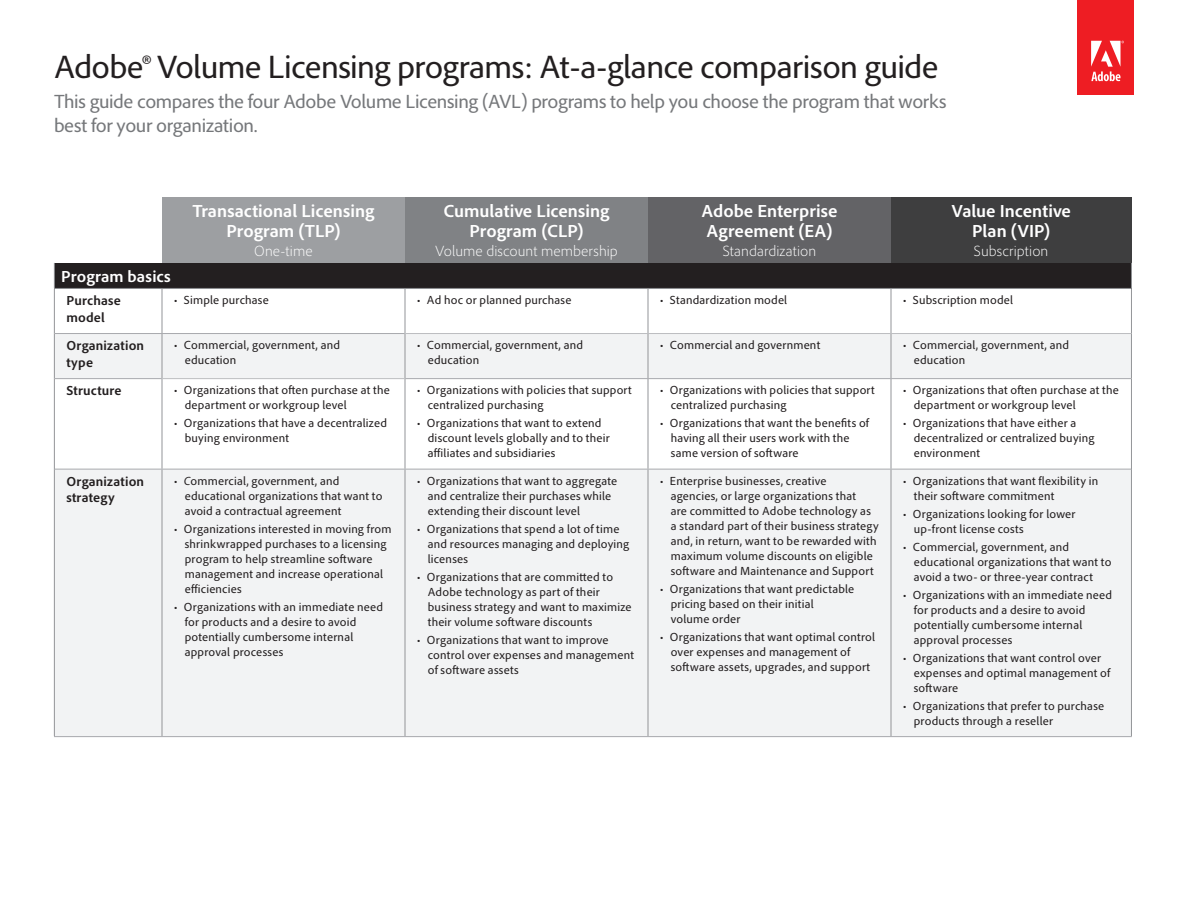
<style>
.page{position:relative;width:1188px;height:918px;background:#fff}
.page>*{position:absolute;margin:0;border:0;box-sizing:border-box;transform-origin:0 0}
.Top_of_page__Intro_d{font:33px "Adobe Clean";letter-spacing:-.02em;color:#231f20}
.Top_of_page__Intro_d-2{font:19.5px/23.4px "Adobe Clean";letter-spacing:-.02em;color:#76787b}
.Matrix__Product_name{font:700 18px/19.5px "Adobe Clean";color:#fff;text-align:center}
.Matrix__Text{font:700 16.5px "Adobe Clean";letter-spacing:.005em;color:#fff}
.Matrix__Product_name-2{font:300 15px "Adobe Clean";letter-spacing:.005em;color:#fff}
.Matrix__Text-2{font:700 13.5px/16.5px "Adobe Clean";letter-spacing:.015em;color:#231f20}
.t1{font:12px/15px "Adobe Clean";letter-spacing:.015em;color:#231f20}
.s1{font-style:italic}
</style>
<div class="page">
<div style="left:162px;top:197px;width:243px;height:66px;background:#9d9fa2"></div>
<div style="left:405px;top:197px;width:243px;height:66px;background:#808285"></div>
<div style="left:648px;top:197px;width:243px;height:66px;background:#636366"></div>
<div style="left:891px;top:197px;width:240px;height:66px;background:#3e3e3f"></div>
<div style="left:54px;top:263px;width:1077px;height:25px;background:#231f20"></div>
<svg style="left:55px;top:334px;width:1076px;height:402px;fill:#f2f3f4"></svg>
<hr style="left:54px;top:289px;width:1px;height:45px;background:#939598">
<hr style="left:162px;top:289px;width:1px;height:44px;background:#939598">
<hr style="left:405px;top:289px;width:1px;height:45px;background:#939598">
<hr style="left:648px;top:289px;width:1px;height:44px;background:#939598">
<hr style="left:891px;top:289px;width:1px;height:44px;background:#939598">
<hr style="left:1131px;top:289px;width:1px;height:45px;background:#939598">
<hr style="left:54px;top:334px;width:1px;height:45px;background:#939598">
<hr style="left:162px;top:334px;width:1px;height:45px;background:#939598">
<hr style="left:405px;top:334px;width:1px;height:45px;background:#939598">
<hr style="left:648px;top:334px;width:1px;height:44px;background:#939598">
<hr style="left:891px;top:334px;width:1px;height:44px;background:#939598">
<hr style="left:1131px;top:334px;width:1px;height:45px;background:#939598">
<hr style="left:54px;top:379px;width:1px;height:90px;background:#939598">
<hr style="left:162px;top:379px;width:1px;height:90px;background:#939598">
<hr style="left:405px;top:379px;width:1px;height:90px;background:#939598">
<hr style="left:648px;top:379px;width:1px;height:90px;background:#939598">
<hr style="left:891px;top:379px;width:1px;height:90px;background:#939598">
<hr style="left:1131px;top:379px;width:1px;height:90px;background:#939598">
<hr style="left:54px;top:469px;width:1px;height:267px;background:#939598">
<hr style="left:162px;top:469px;width:1px;height:267px;background:#939598">
<hr style="left:405px;top:469px;width:1px;height:267px;background:#939598">
<hr style="left:648px;top:469px;width:1px;height:267px;background:#939598">
<hr style="left:891px;top:469px;width:1px;height:267px;background:#939598">
<hr style="left:1131px;top:469px;width:1px;height:267px;background:#939598">
<hr style="left:55px;top:333px;width:107px;height:1px;background:#a8a9ad">
<hr style="left:162px;top:333px;width:243px;height:1px;background:#a8a9ad">
<hr style="left:55px;top:378px;width:107px;height:1px;background:#a8a9ad">
<hr style="left:405px;top:378px;width:243px;height:1px;background:#a8a9ad">
<hr style="left:648px;top:378px;width:243px;height:1px;background:#a8a9ad">
<hr style="left:891px;top:378px;width:240px;height:1px;background:#a8a9ad">
<hr style="left:55px;top:469px;width:107px;height:1px;background:#a8a9ad">
<hr style="left:162px;top:469px;width:243px;height:1px;background:#a8a9ad">
<hr style="left:405px;top:469px;width:243px;height:1px;background:#a8a9ad">
<hr style="left:648px;top:469px;width:243px;height:1px;background:#a8a9ad">
<hr style="left:891px;top:469px;width:240px;height:1px;background:#a8a9ad">
<hr style="left:54px;top:736px;width:108px;height:1px;background:#a8a9ad">
<hr style="left:162px;top:736px;width:243px;height:1px;background:#a8a9ad">
<hr style="left:405px;top:736px;width:243px;height:1px;background:#a8a9ad">
<hr style="left:648px;top:736px;width:243px;height:1px;background:#a8a9ad">
<hr style="left:891px;top:736px;width:241px;height:1px;background:#a8a9ad">
<hr style="left:405px;top:333px;width:243px;height:1px;background:#bcbdc0">
<hr style="left:648px;top:333px;width:243px;height:1px;background:#bcbdc0">
<hr style="left:891px;top:333px;width:240px;height:1px;background:#bcbdc0">
<hr style="left:162px;top:378px;width:243px;height:1px;background:#bcbdc0">
<svg style="left:54px;top:263px;width:1px;height:25px"></svg>
<svg style="left:1131px;top:263px;width:1px;height:25px"></svg>
<hr style="left:54px;top:288px;width:108px;height:1px;background:#939598">
<hr style="left:162px;top:288px;width:243px;height:1px;background:#939598">
<hr style="left:405px;top:288px;width:243px;height:1px;background:#939598">
<hr style="left:648px;top:288px;width:243px;height:1px;background:#939598">
<hr style="left:891px;top:288px;width:241px;height:1px;background:#939598">
<div style="left:1078px;top:0;width:56px;height:94px;background:#ee1d23"></div>
<svg style="left:1091px;top:41px;width:33px;height:40px"></svg>
<p class="Top_of_page__Intro_d" style="left:54px;top:46px;width:886px">Adobe® Volume Licensing programs: At-a-glance comparison guide</p>
<p class="Top_of_page__Intro_d-2" style="left:54px;top:89px;width:894px">This guide compares the four Adobe Volume Licensing (AVL) programs to help you choose the program that works best for your organization.</p>
<p class="Matrix__Product_name" style="left:192px;top:201px;width:184px">Transactional Licensing<br>Program (TLP)</p>
<p class="Matrix__Product_name-2" style="left:254px;top:242px;width:60px">One-time</p>
<p class="Matrix__Product_name" style="left:443px;top:201px;width:168px">Cumulative Licensing<br>Program (CLP)</p>
<p class="Matrix__Product_name-2" style="left:435px;top:242px;width:184px">Volume discount membership</p>
<p class="Matrix__Product_name" style="left:701px;top:201px;width:138px;text-align:left">Adobe Enterprise<br>Agreement (EA)</p>
<p class="Matrix__Product_name-2" style="left:723px;top:242px;width:95px">Standardization</p>
<p class="Matrix__Product_name" style="left:951px;top:201px;width:121px">Value Incentive<br>Plan (VIP)</p>
<p class="Matrix__Product_name-2" style="left:974px;top:242px;width:76px">Subscription</p>
<p class="Matrix__Text" style="left:61px;top:265px;width:111px">Program basics</p>
<p class="Matrix__Text-2" style="left:66px;top:292px;width:56px">Purchase model</p>
<p class="t1" style="left:174px;top:292px;width:96px">• Simple purchase</p>
<p class="t1" style="left:417px;top:292px;width:156px">• Ad hoc or planned purchase</p>
<p class="t1" style="left:660px;top:292px;width:129px">• Standardization model</p>
<p class="t1" style="left:903px;top:292px;width:112px">• Subscription model</p>
<p class="Matrix__Text-2" style="left:66px;top:337px;width:79px">Organization type</p>
<p class="t1" style="left:185px;top:337px;width:157px;text-indent:-11px">• Commercial, government, and education</p>
<p class="t1" style="left:428px;top:337px;width:157px;text-indent:-11px">• Commercial, government, and education</p>
<p class="t1" style="left:660px;top:337px;width:162px">• Commercial and government</p>
<p class="t1" style="left:914px;top:337px;width:157px;text-indent:-11px">• Commercial, government, and education</p>
<p class="Matrix__Text-2" style="left:66px;top:382px;width:57px">Structure</p>
<p class="t1" style="left:185px;top:382px;width:207px;text-indent:-11px">• Organizations that often purchase at the department or workgroup level</p>
<p class="t1" style="left:185px;top:415px;width:204px;text-indent:-11px">• Organizations that have a decentralized buying environment</p>
<p class="t1" style="left:914px;top:382px;width:207px;text-indent:-11px">• Organizations that often purchase at the department or workgroup level</p>
<p class="t1" style="left:914px;top:415px;width:182px;text-indent:-11px">• Organizations that have either a decentralized or centralized buying environment</p>
<p class="t1" style="left:428px;top:382px;width:206px;text-indent:-11px">• Organizations with policies that support centralized purchasing</p>
<p class="t1" style="left:428px;top:415px;width:183px;text-indent:-11px">• Organizations that want to extend discount levels globally and to their affiliates and subsidiaries</p>
<p class="t1" style="left:671px;top:382px;width:206px;text-indent:-11px">• Organizations with policies that support centralized purchasing</p>
<p class="t1" style="left:671px;top:415px;width:200px;text-indent:-11px">• Organizations that want the benefits of having all their users work with the same version of software</p>
<p class="Matrix__Text-2" style="left:66px;top:472px;width:79px">Organization strategy</p>
<p class="t1" style="left:185px;top:473px;width:199px;text-indent:-11px">• <span class="s1">C</span>ommercial, government, and educational organizations that want to avoid a contractual agreement</p>
<p class="t1" style="left:185px;top:521px;width:208px;text-indent:-11px">• Organizations interested in moving from shrinkwrapped purchases to a licensing program to help streamline software management and increase operational efficiencies</p>
<p class="t1" style="left:185px;top:599px;width:200px;text-indent:-11px">• Organizations with an immediate need for products and a desire to avoid potentially cumbersome internal approval processes</p>
<p class="t1" style="left:428px;top:473px;width:191px;text-indent:-11px">• Organizations that want to aggregate and centralize their purchases while extending their discount level</p>
<p class="t1" style="left:428px;top:521px;width:203px;text-indent:-11px">• Organizations that spend a lot of time and resources managing and deploying licenses</p>
<p class="t1" style="left:428px;top:569px;width:205px;text-indent:-11px">• Organizations that are committed to Adobe technology as part of their business strategy and want to maximize their volume software discounts</p>
<p class="t1" style="left:428px;top:632px;width:208px;text-indent:-11px">• Organizations that want to improve control over expenses and management of software assets</p>
<p class="t1" style="left:671px;top:473px;width:209px;text-indent:-11px">• Enterprise businesses, creative<br>agencies, or large organizations that<br>are committed to Adobe technology as a standard part of their business strategy and, in return, want to be rewarded with maximum volume discounts on eligible software and Maintenance and Support</p>
<p class="t1" style="left:671px;top:581px;width:185px;text-indent:-11px">• Organizations that want predictable pricing based on their initial volume order</p>
<p class="t1" style="left:671px;top:629px;width:206px;text-indent:-11px">• Organizations that want optimal control over expenses and management of software assets, upgrades, and support</p>
<p class="t1" style="left:914px;top:473px;width:186px;text-indent:-11px">• Organizations that want flexibility in their software commitment</p>
<p class="t1" style="left:914px;top:506px;width:163px;text-indent:-11px">• Organizations looking for lower up-front license costs</p>
<p class="t1" style="left:914px;top:539px;width:199px;text-indent:-11px">• Commercial, government, and educational organizations that want to avoid a two- or three-year contract</p>
<p class="t1" style="left:914px;top:587px;width:200px;text-indent:-11px">• Organizations with an immediate need for products and a desire to avoid potentially cumbersome internal approval processes</p>
<p class="t1" style="left:914px;top:650px;width:198px;text-indent:-11px">• Organizations that want control over expenses and optimal management of software</p>
<p class="t1" style="left:914px;top:698px;width:192px;text-indent:-11px">• Organizations that prefer to purchase products through a reseller</p>
</div>
